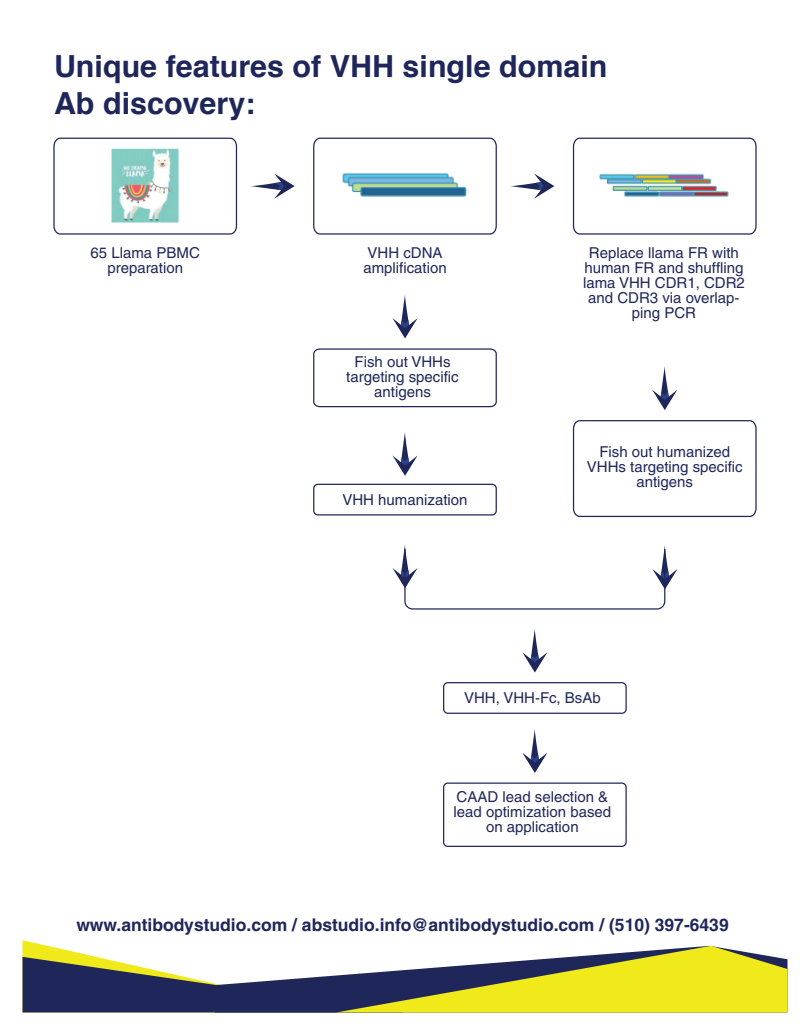
<style>
.page{position:relative;width:810px;height:1035px;background:#fff}
.page>*{position:absolute;margin:0;border:0;box-sizing:border-box;transform-origin:0 0}
.t1{font:700 30.5px/36.5px "Helvetica";color:#1f275a}
.t2{font:700 17.5px "Helvetica";color:#1f275a}
.t3{font:15px/15px "Helvetica CE";color:#1f275a;text-align:center}
</style>
<div class="page">
<div style="left:443px;top:682px;width:184px;height:32px;border:1px solid #1f275a;border-radius:4px"></div>
<div style="left:313px;top:484px;width:184px;height:32px;border:1px solid #1f275a;border-radius:4px"></div>
<svg style="left:572px;top:137px;width:185px;height:98px"></svg>
<svg style="left:313px;top:137px;width:184px;height:98px"></svg>
<svg style="left:572px;top:420px;width:185px;height:98px"></svg>
<svg style="left:313px;top:348px;width:184px;height:60px"></svg>
<svg style="left:53px;top:137px;width:185px;height:98px"></svg>
<svg style="left:251px;top:174px;width:44px;height:25px"></svg>
<svg style="left:511px;top:174px;width:43px;height:25px"></svg>
<svg style="left:652px;top:366px;width:25px;height:44px"></svg>
<svg style="left:392px;top:295px;width:26px;height:43px"></svg>
<img style="left:110px;top:148px;width:71px;height:77px">
<img style="left:339px;top:170px;width:132px;height:32px">
<img style="left:598px;top:170px;width:132px;height:32px">
<svg style="left:392px;top:432px;width:26px;height:44px"></svg>
<svg style="left:522px;top:629px;width:25px;height:44px"></svg>
<div style="left:443px;top:783px;width:184px;height:64px;border:1px solid #1f275a;border-radius:4px"></div>
<svg style="left:522px;top:729px;width:25px;height:44px"></svg>
<svg style="left:392px;top:545px;width:286px;height:65px"></svg>
<svg style="left:22px;top:940px;width:766px;height:72px"></svg>
<h1 class="t1" style="left:54px;top:48px;width:555px">Unique features of VHH single domain<br>Ab discovery:</h1>
<p class="t3" style="left:91px;top:245px;width:111px">65 Llama PBMC preparation</p>
<p class="t3" style="left:363px;top:245px;width:85px;text-align:left">VHH cDNA amplification</p>
<p class="t3" style="left:346px;top:354px;width:114px">Fish out VHHs targeting specific antigens</p>
<p class="t3" style="left:342px;top:492px;width:127px">VHH humanization</p>
<p class="t3" style="left:583px;top:245px;width:163px">Replace llama FR with human FR and shuffling lama VHH CDR1, CDR2 and CDR3 via overlap&shy;ping PCR</p>
<p class="t3" style="left:587px;top:445px;width:157px">Fish out humanized<br>VHHs targeting specific antigens</p>
<p class="t3" style="left:464px;top:690px;width:138px">VHH, VHH-Fc, BsAb</p>
<p class="t3" style="left:454px;top:790px;width:159px">CAAD lead selection &amp; lead optimization based on application</p>
<p class="t2" style="left:76px;top:914px;width:654px">www.antibodystudio.com / abstudio.info@antibodystudio.com / (510) 397-6439</p>
</div>
